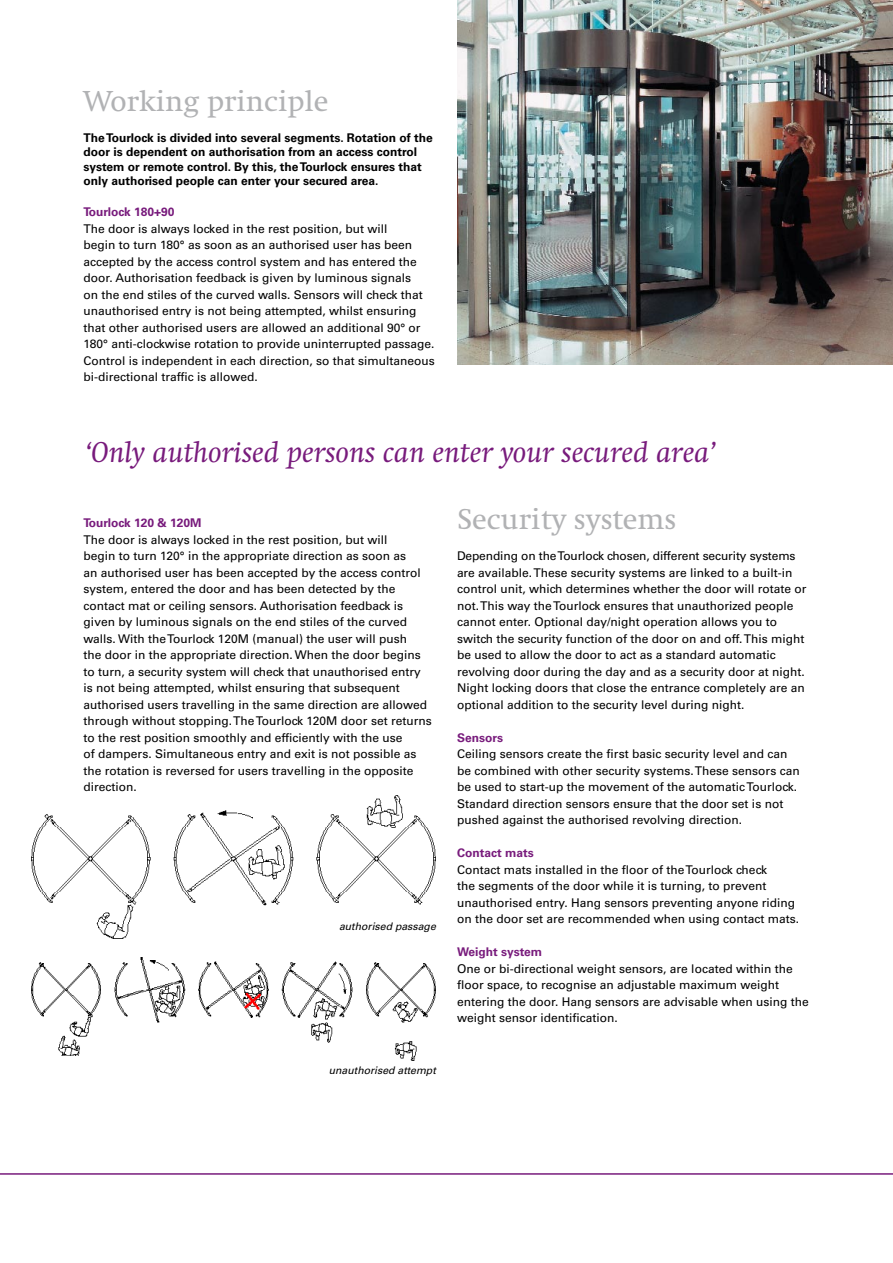
<style>
.page{position:relative;width:893px;height:1263px;background:#fff}
.page>*{position:absolute;margin:0;border:0;box-sizing:border-box;transform-origin:0 0}
.t1{font:italic 30px "Swift EF";color:#781b7c}
.t2{font:30px "Swift EF";color:#b1b2b4}
.t3{font:12px/16.5px "Univers LT Std";color:#000}
.t4{font:700 12px/14.4px "Univers LT Std";color:#000}
.t5{font:700 12px "Univers LT Std";color:#781b7c}
.t6{font:italic 10.5px "Univers LT Std";color:#000}
</style>
<div class="page">
<img style="left:457px;top:0;width:436px;height:365px">
<img style="left:32px;top:795px;width:404px;height:143px">
<img style="left:32px;top:958px;width:404px;height:102px">
<svg style="left:0;top:1173px;width:893px;height:2px"></svg>
<h1 class="t2" style="left:83px;top:85px;width:247px">Working principle</h1>
<p class="t4" style="left:83px;top:131px;width:351px">The Tourlock is divided into several segments. Rotation of the door is dependent on authorisation from an access control system or remote control. By this, the Tourlock ensures that only authorised people can enter your secured area.</p>
<p class="t5" style="left:83px;top:205px;width:92px">Tourlock 180+90</p>
<p class="t3" style="left:83px;top:220px;width:353px">The door is always locked in the rest position, but will<br>begin to turn 180° as soon as an authorised user has been accepted by the access control system and has entered the door. Authorisation feedback is given by luminous signals<br>on the end stiles of the curved walls. Sensors will check that unauthorised entry is not being attempted, whilst ensuring that other authorised users are allowed an additional 90° or 180° anti-clockwise rotation to provide uninterrupted passage.<br>Control is independent in each direction, so that simultaneous bi-directional traffic is allowed.</p>
<h1 class="t1" style="left:85px;top:436px;width:632px">‘Only authorised persons can enter your secured area’</h1>
<p class="t5" style="left:83px;top:516px;width:120px">Tourlock 120 &amp; 120M</p>
<p class="t3" style="left:83px;top:531px;width:350px">The door is always locked in the rest position, but will<br>begin to turn 120° in the appropriate direction as soon as<br>an authorised user has been accepted by the access control system, entered the door and has been detected by the contact mat or ceiling sensors. Authorisation feedback is given by luminous signals on the end stiles of the curved walls. With the Tourlock 120M (manual) the user will push<br>the door in the appropriate direction. When the door begins to turn, a security system will check that unauthorised entry is not being attempted, whilst ensuring that subsequent authorised users travelling in the same direction are allowed through without stopping. The Tourlock 120M door set returns to the rest position smoothly and efficiently with the use<br>of dampers. Simultaneous entry and exit is not possible as the rotation is reversed for users travelling in the opposite direction.</p>
<p class="t6" style="left:339px;top:920px;width:98px">authorised passage</p>
<p class="t6" style="left:329px;top:1064px;width:109px">unauthorised attempt</p>
<h1 class="t2" style="left:457px;top:503px;width:221px">Security systems</h1>
<p class="t3" style="left:457px;top:548px;width:351px">Depending on the Tourlock chosen, different security systems are available. These security systems are linked to a built-in control unit, which determines whether the door will rotate or not. This way the Tourlock ensures that unauthorized people cannot enter. Optional day/night operation allows you to switch the security function of the door on and off. This might be used to allow the door to act as a standard automatic revolving door during the day and as a security door at night.<br>Night locking doors that close the entrance completely are an optional addition to the security level during night.</p>
<p class="t5" style="left:457px;top:730px;width:48px">Sensors</p>
<p class="t3" style="left:457px;top:746px;width:344px">Ceiling sensors create the first basic security level and can be combined with other security systems. These sensors can be used to start-up the movement of the automatic Tourlock.<br>Standard direction sensors ensure that the door set is not pushed against the authorised revolving direction.</p>
<p class="t5" style="left:457px;top:846px;width:78px">Contact mats</p>
<p class="t3" style="left:457px;top:861px;width:344px">Contact mats installed in the floor of the Tourlock check<br>the segments of the door while it is turning, to prevent unauthorised entry. Hang sensors preventing anyone riding on the door set are recommended when using contact mats.</p>
<p class="t5" style="left:457px;top:945px;width:87px">Weight system</p>
<p class="t3" style="left:457px;top:960px;width:353px">One or bi-directional weight sensors, are located within the floor space, to recognise an adjustable maximum weight entering the door. Hang sensors are advisable when using the weight sensor identification.</p>
</div>
